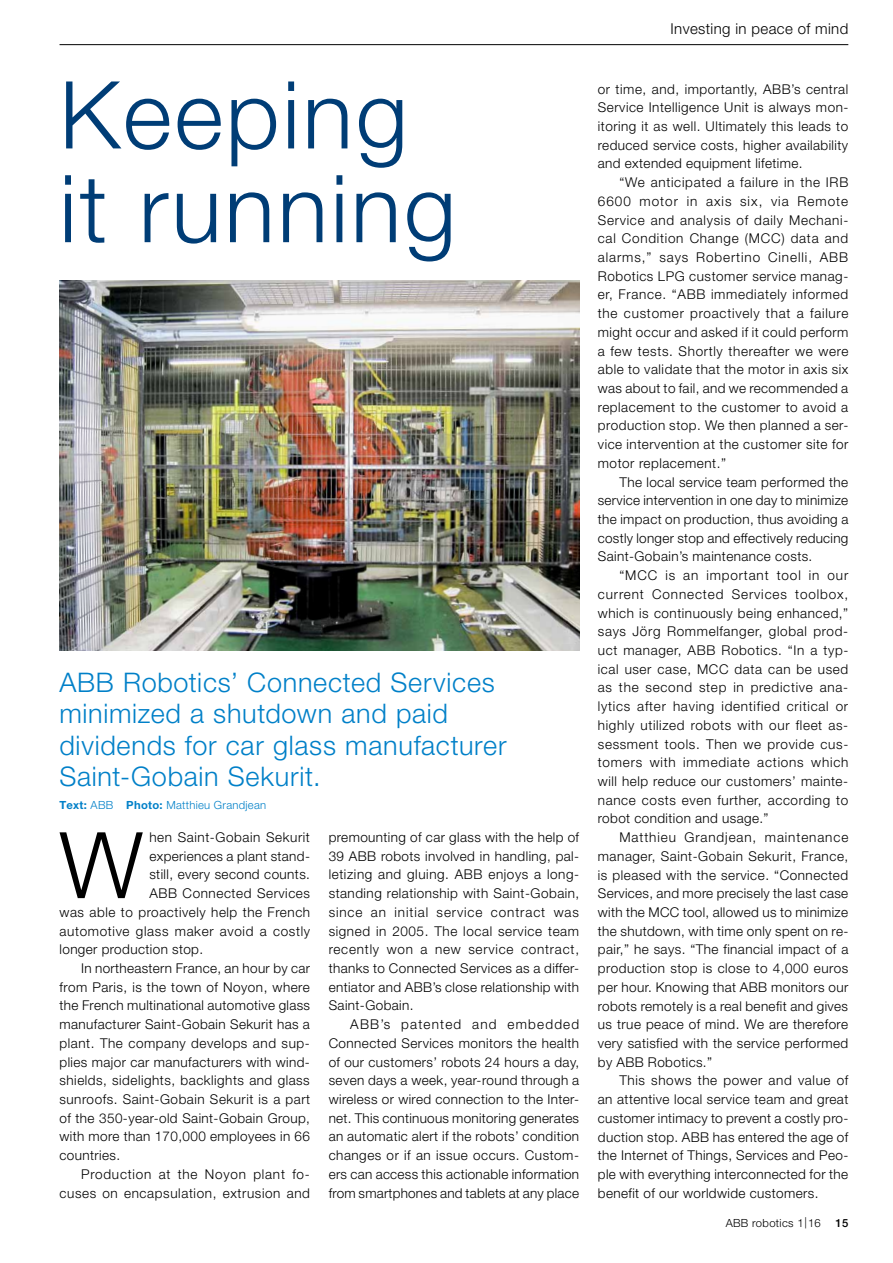
<style>
.page{position:relative;width:893px;height:1263px;background:#fff}
.page>*{position:absolute;margin:0;border:0;box-sizing:border-box;transform-origin:0 0}
.t1{font:300 93.75px/93.8px "Helvetica Neue LT Pro";letter-spacing:.03em;color:#003d76}
.t2{font:300 92.1px "Helvetica Neue LT Pro";color:#000}
.t3{font:300 27px/31.5px "Helvetica Neue LT Pro";letter-spacing:.025em;color:#0080c8}
.t4{font:300 15px "Helvetica Neue LT Pro";letter-spacing:.025em;color:#000}
.t5{font:300 13.5px/18.8px "Helvetica Neue LT Pro";letter-spacing:.03em;color:#000;text-align:justify}
.t6{font:300 13.5px "Helvetica Neue LT Pro";letter-spacing:.05em;color:#000}
.t7{font:300 13.5px "Helvetica Neue LT Pro";letter-spacing:.055em;color:#000}
.t8{font:300 11.25px "Helvetica Neue LT Pro";letter-spacing:.025em;color:#0080c8}
.t9{font:300 11.25px "Helvetica Neue LT Pro";letter-spacing:.03em;color:#000}
.t10{font:500 11.25px "Helvetica Neue LT Pro";color:#000}
.s1{font-weight:700}
</style>
<div class="page">
<hr style="left:60px;top:44px;width:788px;height:1px;background:#000">
<img style="left:59px;top:281px;width:520px;height:370px">
<h1 class="t1" style="left:59px;top:66px;width:398px">Keeping it running</h1>
<h3 class="t3" style="left:59px;top:666px;width:449px">ABB Robotics’ Connected Services minimized a shutdown and paid dividends for car glass manufacturer<br>Saint-Gobain Sekurit.</h3>
<p class="t8" style="left:59px;top:798px;width:208px"><span class="s1">Text:</span> ABB <span class="s1">Photo:</span> Matthieu Grandjean</p>
<h2 class="t2" style="left:60px;top:809px;width:85px">W</h2>
<p class="t5" style="left:149px;top:827px;width:162px">hen Saint-Gobain Sekurit</p>
<p class="t5" style="left:329px;top:827px;width:252px">premounting of car glass with the help of 39 ABB robots involved in handling, pal&shy;letizing and gluing. ABB enjoys a long&shy;standing relationship with Saint-Gobain, since an initial service contract was signed in 2005. The local service team recently won a new service contract, thanks to Connected Services as a differ&shy;entiator and ABB’s close relationship with Saint-Gobain.</p>
<p class="t5" style="left:329px;top:1015px;width:252px;text-indent:22px">ABB’s patented and embedded Connected Services monitors the health of our customers’ robots 24 hours a day, seven days a week, year-round through a wireless or wired connection to the Inter&shy;net. This continuous monitoring generates an automatic alert if the robots’ condition changes or if an issue occurs. Custom&shy;ers can access this actionable information from smartphones and tablets at any place</p>
<p class="t5" style="left:149px;top:846px;width:162px">experiences a plant stand-</p>
<p class="t5" style="left:149px;top:865px;width:162px">still, every second counts.</p>
<p class="t5" style="left:149px;top:884px;width:162px">ABB Connected Services</p>
<p class="t5" style="left:60px;top:902px;width:252px">was able to proactively help the French</p>
<p class="t6" style="left:60px;top:922px;width:252px">automotive glass maker avoid a costly</p>
<p class="t5" style="left:60px;top:940px;width:145px">longer production stop.</p>
<p class="t5" style="left:81px;top:958px;width:230px">In northeastern France, an hour by car</p>
<p class="t5" style="left:60px;top:977px;width:252px">from Paris, is the town of Noyon, where</p>
<p class="t5" style="left:60px;top:996px;width:252px">the French multinational automotive glass</p>
<p class="t5" style="left:60px;top:1015px;width:252px">manufacturer Saint-Gobain Sekurit has a</p>
<p class="t5" style="left:60px;top:1033px;width:252px">plant. The company develops and sup-</p>
<p class="t5" style="left:60px;top:1052px;width:252px">plies major car manufacturers with wind-</p>
<p class="t5" style="left:60px;top:1071px;width:252px">shields, sidelights, backlights and glass</p>
<p class="t5" style="left:60px;top:1089px;width:252px">sunroofs. Saint-Gobain Sekurit is a part</p>
<p class="t5" style="left:60px;top:1108px;width:252px">of the 350-year-old Saint-Gobain Group,</p>
<p class="t5" style="left:60px;top:1127px;width:252px">with more than 170,000 employees in 66</p>
<p class="t5" style="left:60px;top:1146px;width:62px">countries.</p>
<p class="t7" style="left:81px;top:1166px;width:230px">Production at the Noyon plant fo-</p>
<p class="t5" style="left:60px;top:1183px;width:252px">cuses on encapsulation, extrusion and</p>
<p class="t4" style="left:671px;top:20px;width:179px">Investing in peace of mind</p>
<p class="t5" style="left:598px;top:79px;width:252px">or time, and, importantly, ABB’s central Service Intelligence Unit is always mon&shy;itoring it as well. Ultimately this leads to reduced service costs, higher availability and extended equipment lifetime.</p>
<p class="t5" style="left:598px;top:173px;width:252px;text-indent:22px">“We anticipated a failure in the IRB 6600 motor in axis six, via Remote Service and analysis of daily Mechani&shy;cal Condition Change (MCC) data and alarms,” says Robertino Cinelli, ABB Robotics LPG customer service manag&shy;er, France. “ABB immediately informed the customer proactively that a failure might occur and asked if it could perform a few tests. Shortly thereafter we were able to validate that the motor in axis six was about to fail, and we recommended a replacement to the customer to avoid a production stop. We then planned a ser&shy;vice intervention at the customer site for motor replacement.”</p>
<p class="t5" style="left:598px;top:472px;width:252px;text-indent:22px">The local service team performed the service intervention in one day to minimize the impact on production, thus avoiding a costly longer stop and effectively reducing Saint-Gobain’s maintenance costs.</p>
<p class="t5" style="left:598px;top:566px;width:252px;text-indent:22px">“MCC is an important tool in our current Connected Services toolbox, which is continuously being enhanced,” says Jörg Rommelfanger, global prod&shy;uct manager, ABB Robotics. “In a typ&shy;ical user case, MCC data can be used as the second step in predictive ana&shy;lytics after having identified critical or highly utilized robots with our fleet as&shy;sessment tools. Then we provide cus&shy;tomers with immediate actions which will help reduce our customers’ mainte&shy;nance costs even further, according to robot condition and usage.”</p>
<p class="t5" style="left:598px;top:828px;width:252px;text-indent:22px">Matthieu Grandjean, maintenance manager, Saint-Gobain Sekurit, France, is pleased with the service. “Connected Services, and more precisely the last case with the MCC tool, allowed us to minimize the shutdown, with time only spent on re&shy;pair,” he says. “The financial impact of a production stop is close to 4,000 euros per hour. Knowing that ABB monitors our robots remotely is a real benefit and gives us true peace of mind. We are therefore very satisfied with the service performed by ABB Robotics.”</p>
<p class="t5" style="left:598px;top:1071px;width:252px;text-indent:22px">This shows the power and value of an attentive local service team and great customer intimacy to prevent a costly pro&shy;duction stop. ABB has entered the age of the Internet of Things, Services and Peo&shy;ple with everything interconnected for the benefit of our worldwide customers.</p>
<p class="t9" style="left:726px;top:1216px;width:96px">ABB robotics 1|16</p>
<p class="t10" style="left:835px;top:1216px;width:14px">15</p>
</div>
